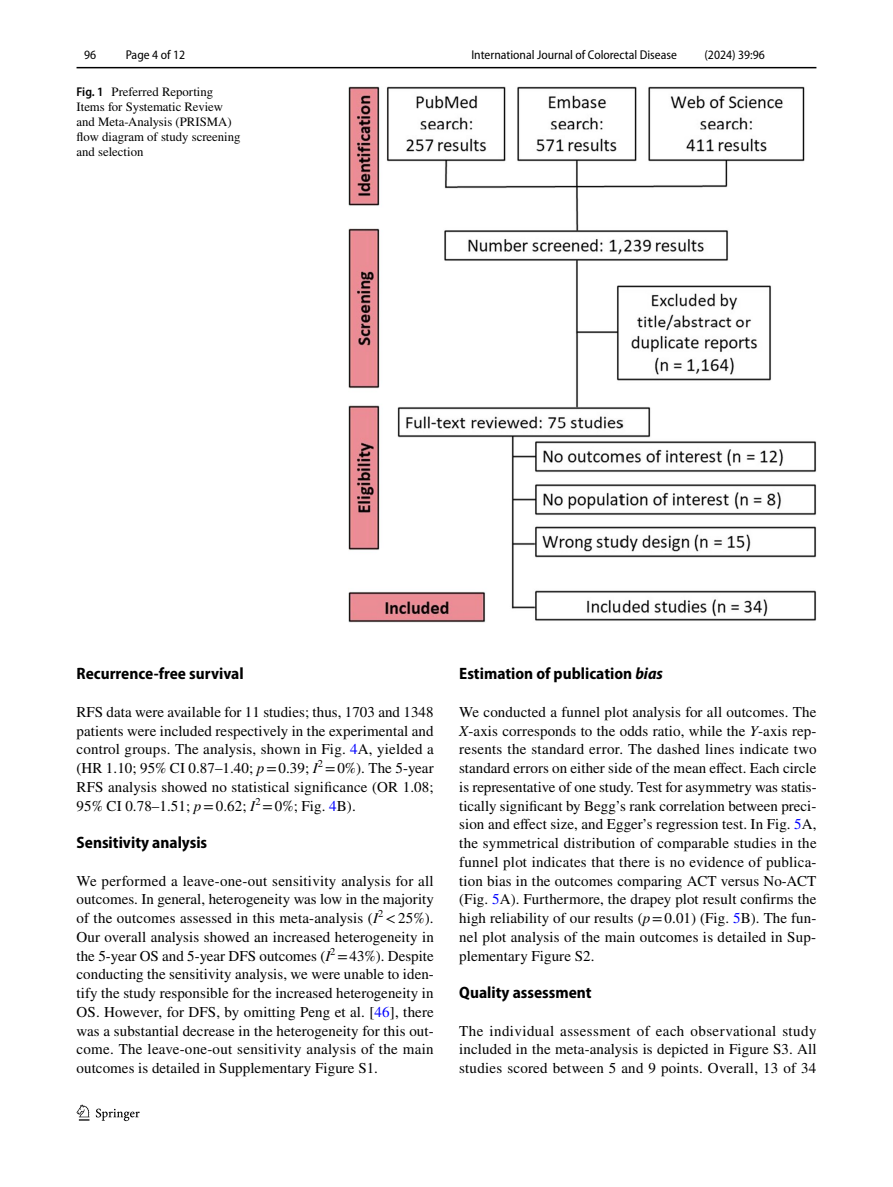
<style>
.page{position:relative;width:893px;height:1187px;background:#fff}
.page>*{position:absolute;margin:0;border:0;box-sizing:border-box;transform-origin:0 0}
.t1{font:700 semi-condensed 16.5px "Myriad Pro";color:#000}
.t2{font:15px/18.8px "STIX";letter-spacing:.01em;color:#000;text-align:justify}
.t3{font:12.75px/15px "STIX";color:#000}
.t4{font:semi-condensed 12.75px "Myriad Pro";color:#000}
.s1{font-family:"Myriad Pro";font-weight:600;font-stretch:semi-condensed}
.s2{color:#00f}
.s3{font-style:italic}
</style>
<div class="page">
<hr style="left:77px;top:67px;width:739px;height:1px;background:#000">
<svg style="left:77px;top:1104px;width:12px;height:16px"></svg>
<svg style="left:96px;top:1108px;width:44px;height:12px"></svg>
<img style="left:349px;top:87px;width:467px;height:535px">
<p class="t4" style="left:84px;top:48px;width:14px">96</p>
<p class="t4" style="left:126px;top:48px;width:61px">Page 4 of 12</p>
<p class="t4" style="left:471px;top:48px;width:207px">International Journal of Colorectal Disease</p>
<p class="t4" style="left:704px;top:48px;width:62px">(2024) 39:96</p>
<p class="t3" style="left:77px;top:85px;width:166px"><span class="s1">Fig. 1</span> Preferred Reporting<br>Items for Systematic Review and Meta-Analysis (PRISMA) flow diagram of study screening and selection</p>
<p class="t1" style="left:77px;top:664px;width:169px">Recurrence‑free survival</p>
<p class="t2" style="left:77px;top:703px;width:359px">RFS data were available for 11 studies; thus, 1703 and 1348 patients were included respectively in the experimental and control groups. The analysis, shown in Fig. <span class="s2">4</span>A, yielded a (HR 1.10; 95% CI 0.87–1.40; <span class="s3">p</span>=0.39; <span class="s3">I</span><sup>2</sup> =0%). The 5-year RFS analysis showed no statistical significance (OR 1.08; 95% CI 0.78–1.51; <span class="s3">p</span>=0.62; <span class="s3">I</span><sup>2</sup> =0%; Fig. <span class="s2">4</span>B).</p>
<p class="t1" style="left:77px;top:833px;width:132px">Sensitivity analysis</p>
<p class="t2" style="left:77px;top:872px;width:359px">We performed a leave-one-out sensitivity analysis for all outcomes. In general, heterogeneity was low in the majority of the outcomes assessed in this meta-analysis (<span class="s3">I</span><sup>2</sup> &lt;25%).<br>Our overall analysis showed an increased heterogeneity in the 5-year OS and 5-year DFS outcomes (<span class="s3">I</span><sup>2</sup> =43%). Despite conducting the sensitivity analysis, we were unable to iden&shy;tify the study responsible for the increased heterogeneity in OS. However, for DFS, by omitting Peng et al. [<span class="s2">46</span>], there was a substantial decrease in the heterogeneity for this out&shy;come. The leave-one-out sensitivity analysis of the main outcomes is detailed in Supplementary Figure S1.</p>
<p class="t1" style="left:459px;top:664px;width:205px">Estimation of publication <span class="s3">bias</span></p>
<p class="t2" style="left:459px;top:703px;width:359px">We conducted a funnel plot analysis for all outcomes. The <span class="s3">X</span>-axis corresponds to the odds ratio, while the <span class="s3">Y</span>-axis rep&shy;resents the standard error. The dashed lines indicate two standard errors on either side of the mean effect. Each circle is representative of one study. Test for asymmetry was statis&shy;tically significant by Begg’s rank correlation between preci&shy;sion and effect size, and Egger’s regression test. In Fig. <span class="s2">5</span>A, the symmetrical distribution of comparable studies in the funnel plot indicates that there is no evidence of publica&shy;tion bias in the outcomes comparing ACT versus No-ACT (Fig. <span class="s2">5</span>A). Furthermore, the drapey plot result confirms the high reliability of our results (<span class="s3">p</span>=0.01) (Fig. <span class="s2">5</span>B). The fun&shy;nel plot analysis of the main outcomes is detailed in Sup&shy;plementary Figure S2.</p>
<p class="t1" style="left:459px;top:983px;width:134px">Quality assessment</p>
<p class="t2" style="left:459px;top:1022px;width:359px">The individual assessment of each observational study included in the meta-analysis is depicted in Figure S3. All studies scored between 5 and 9 points. Overall, 13 of 34</p>
</div>
